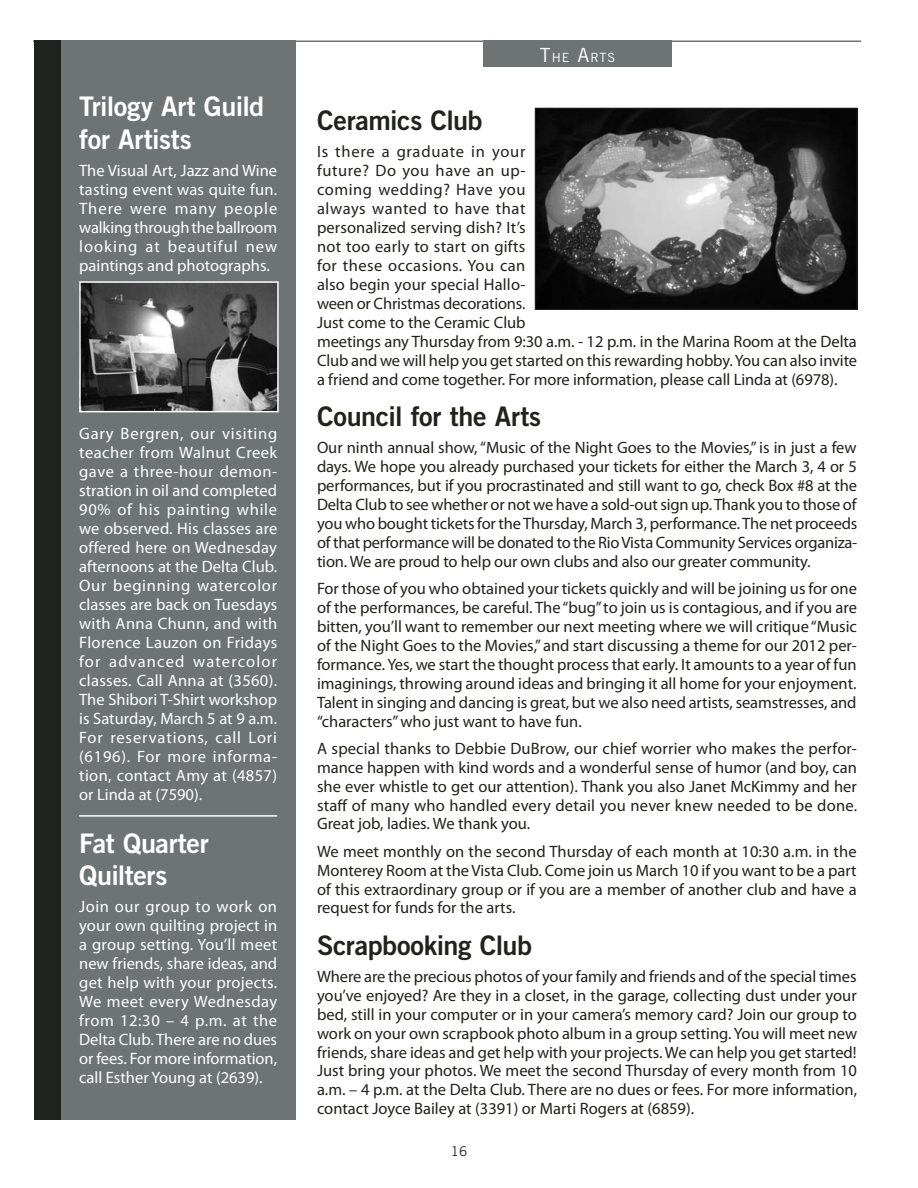
<style>
.page{position:relative;width:918px;height:1188px;background:#fff}
.page>*{position:absolute;margin:0;border:0;box-sizing:border-box;transform-origin:0 0}
.t1{font:27px "Trade Gothic Bold Two";letter-spacing:-.015em;color:#20221d}
.t2{font:27px/32.4px "Trade Gothic Bold Two";letter-spacing:-.015em;color:#fff}
.t3{font:16.5px/18.9px "Myriad Pro";color:#20221d;text-align:justify}
.t4{font:16.5px/18.9px "Myriad Pro";color:#fff;text-align:justify}
.t5{font:13.5px "Trade Gothic";color:#20221d}
.t6{font:12.6px "Trade Gothic SC650";color:#fff}
.s1{font-size:19.5px}
</style>
<div class="page">
<hr style="left:33px;top:40px;width:828px;height:2px;background:#6d7473">
<div style="left:61px;top:40px;width:235px;height:1080px;background:#6d7473"></div>
<div style="left:34px;top:40px;width:27px;height:1080px;background:#20221d"></div>
<hr style="left:79px;top:815px;width:198px;height:2px;background:#fff">
<img style="left:82px;top:284px;width:194px;height:125px">
<div style="left:79px;top:281px;width:200px;height:131px;border:2px solid #fff"></div>
<div style="left:483px;top:40px;width:189px;height:28px;background:#6d7473"></div>
<img style="left:537px;top:110px;width:318px;height:198px">
<div style="left:535px;top:108px;width:322px;height:202px;border:1px solid #20221d"></div>
<h1 class="t2" style="left:79px;top:90px;width:187px">Trilogy Art Guild for Artists</h1>
<p class="t4" style="left:79px;top:161px;width:200px">The Visual Art, Jazz and Wine tasting event was quite fun.<br>There were many people walking through the ballroom looking at beautiful new paintings and photographs.</p>
<p class="t4" style="left:79px;top:425px;width:200px">Gary Bergren, our visiting teacher from Walnut Creek gave a three-hour demon&shy;stration in oil and completed 90% of his painting while we observed. His classes are offered here on Wednesday afternoons at the Delta Club.<br>Our beginning watercolor classes are back on Tuesdays with Anna Chunn, and with Florence Lauzon on Fridays for advanced watercolor classes. Call Anna at (3560).<br>The Shibori T-Shirt workshop is Saturday, March 5 at 9 a.m.<br>For reservations, call Lori (6196). For more informa&shy;tion, contact Amy at (4857) or Linda at (7590).</p>
<h1 class="t2" style="left:79px;top:826px;width:131px">Fat Quarter<br>Quilters</h1>
<p class="t4" style="left:79px;top:897px;width:200px">Join our group to work on your own quilting project in a group setting. You’ll meet new friends, share ideas, and get help with your projects.<br>We meet every Wednesday from 12:30 – 4 p.m. at the Delta Club. There are no dues or fees. For more information, call Esther Young at (2639).</p>
<p class="t6" style="left:540px;top:49px;width:77px"><span class="s1">T</span>H E <span class="s1">A</span>RTS</p>
<h1 class="t1" style="left:317px;top:103px;width:167px">Ceramics Club</h1>
<p class="t3" style="left:317px;top:142px;width:542px;text-align:left">Is there a graduate in your<br>future? Do you have an up-<br>coming wedding? Have you<br>always wanted to have that<br>personalized serving dish? It’s<br>not too early to start on gifts<br>for these occasions. You can<br>also begin your special Hallo-<br>ween or Christmas decorations.<br>Just come to the Ceramic Club<br>meetings any Thursday from 9:30 a.m. - 12 p.m. in the Marina Room at the Delta Club and we will help you get started on this rewarding hobby. You can also invite a friend and come together. For more information, please call Linda at (6978).</p>
<h1 class="t1" style="left:317px;top:399px;width:226px">Council for the Arts</h1>
<p class="t3" style="left:317px;top:438px;width:542px">Our ninth annual show, “Music of the Night Goes to the Movies,” is in just a few days. We hope you already purchased your tickets for either the March 3, 4 or 5 performances, but if you procrastinated and still want to go, check Box #8 at the Delta Club to see whether or not we have a sold-out sign up. Thank you to those of you who bought tickets for the Thursday, March 3, performance. The net proceeds of that performance will be donated to the Rio Vista Community Services organiza&shy;tion. We are proud to help our own clubs and also our greater community.</p>
<p class="t3" style="left:317px;top:579px;width:541px">For those of you who obtained your tickets quickly and will be joining us for one of the performances, be careful. The “bug” to join us is contagious, and if you are bitten, you’ll want to remember our next meeting where we will critique “Music of the Night Goes to the Movies,” and start discussing a theme for our 2012 per&shy;formance. Yes, we start the thought process that early. It amounts to a year of fun imaginings, throwing around ideas and bringing it all home for your enjoyment.<br>Talent in singing and dancing is great, but we also need artists, seamstresses, and “characters” who just want to have fun.</p>
<p class="t3" style="left:317px;top:739px;width:542px">A special thanks to Debbie DuBrow, our chief worrier who makes the perfor&shy;mance happen with kind words and a wonderful sense of humor (and boy, can she ever whistle to get our attention). Thank you also Janet McKimmy and her staff of many who handled every detail you never knew needed to be done.<br>Great job, ladies. We thank you.</p>
<p class="t3" style="left:317px;top:842px;width:541px">We meet monthly on the second Thursday of each month at 10:30 a.m. in the Monterey Room at the Vista Club. Come join us March 10 if you want to be a part of this extraordinary group or if you are a member of another club and have a request for funds for the arts.</p>
<h1 class="t1" style="left:317px;top:928px;width:217px">Scrapbooking Club</h1>
<p class="t3" style="left:317px;top:967px;width:542px">Where are the precious photos of your family and friends and of the special times you’ve enjoyed? Are they in a closet, in the garage, collecting dust under your bed, still in your computer or in your camera’s memory card? Join our group to work on your own scrapbook photo album in a group setting. You will meet new friends, share ideas and get help with your projects. We can help you get started!<br>Just bring your photos. We meet the second Thursday of every month from 10 a.m. – 4 p.m. at the Delta Club. There are no dues or fees. For more information, contact Joyce Bailey at (3391) or Marti Rogers at (6859).</p>
<p class="t5" style="left:451px;top:1144px;width:18px">16</p>
</div>
